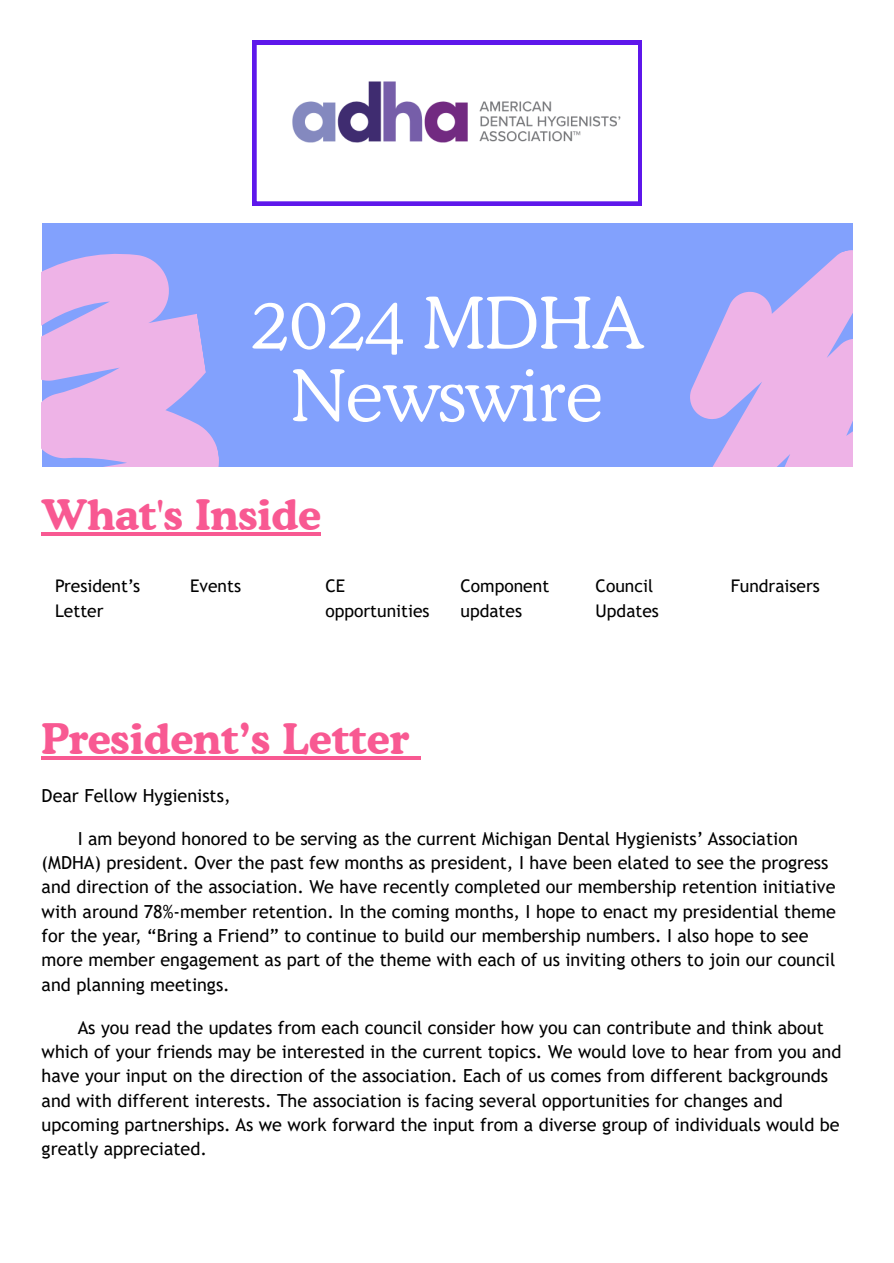
<style>
.page{position:relative;width:894px;height:1263px;background:#fff}
.page>*{position:absolute;margin:0;border:0;box-sizing:border-box;transform-origin:0 0}
.t1{font:300 71.1px "Cooper BT";color:#fff}
.t2{font:700 42px "Cooper BT";color:#f85992}
.t3{font:18px/24.3px "Trebuchet MS";color:#000}
.t4{font:17.4px/25px "Trebuchet MS";color:#000}
</style>
<div class="page">
<hr style="left:42px;top:532px;width:279px;height:4px;background:#f85992">
<hr style="left:42px;top:756px;width:379px;height:3px;background:#f85992">
<svg style="left:252px;top:40px;width:389px;height:166px"></svg>
<div style="left:42px;top:224px;width:810px;height:243px;background:#82a1fd"></div>
<svg style="left:690px;top:250px;width:162px;height:217px"></svg>
<svg style="left:42px;top:253px;width:177px;height:214px"></svg>
<p class="t1" style="left:251px;top:280px;width:393px">2024 MDHA</p>
<p class="t1" style="left:291px;top:353px;width:313px">Newswire</p>
<h1 class="t2" style="left:42px;top:489px;width:281px">What's Inside</h1>
<p class="t4" style="left:55px;top:574px;width:87px">President’s<br>Letter</p>
<p class="t4" style="left:190px;top:574px;width:52px">Events</p>
<p class="t4" style="left:325px;top:574px;width:106px">CE opportunities</p>
<p class="t4" style="left:460px;top:574px;width:90px">Component updates</p>
<p class="t4" style="left:595px;top:574px;width:65px">Council<br>Updates</p>
<p class="t4" style="left:730px;top:574px;width:91px">Fundraisers</p>
<h1 class="t2" style="left:42px;top:713px;width:368px">President’s Letter</h1>
<p class="t3" style="left:42px;top:784px;width:190px">Dear Fellow Hygienists,</p>
<p class="t3" style="left:42px;top:826px;width:795px;text-indent:36px">I am beyond honored to be serving as the current Michigan Dental Hygienists’ Association (MDHA) president. Over the past few months as president, I have been elated to see the progress and direction of the association. We have recently completed our membership retention initiative with around 78%-member retention. In the coming months, I hope to enact my presidential theme for the year, “Bring a Friend” to continue to build our membership numbers. I also hope to see more member engagement as part of the theme with each of us inviting others to join our council and planning meetings.</p>
<p class="t3" style="left:42px;top:1015px;width:801px;text-indent:36px">As you read the updates from each council consider how you can contribute and think about which of your friends may be interested in the current topics. We would love to hear from you and have your input on the direction of the association. Each of us comes from different backgrounds and with different interests. The association is facing several opportunities for changes and upcoming partnerships. As we work forward the input from a diverse group of individuals would be greatly appreciated.</p>
</div>
